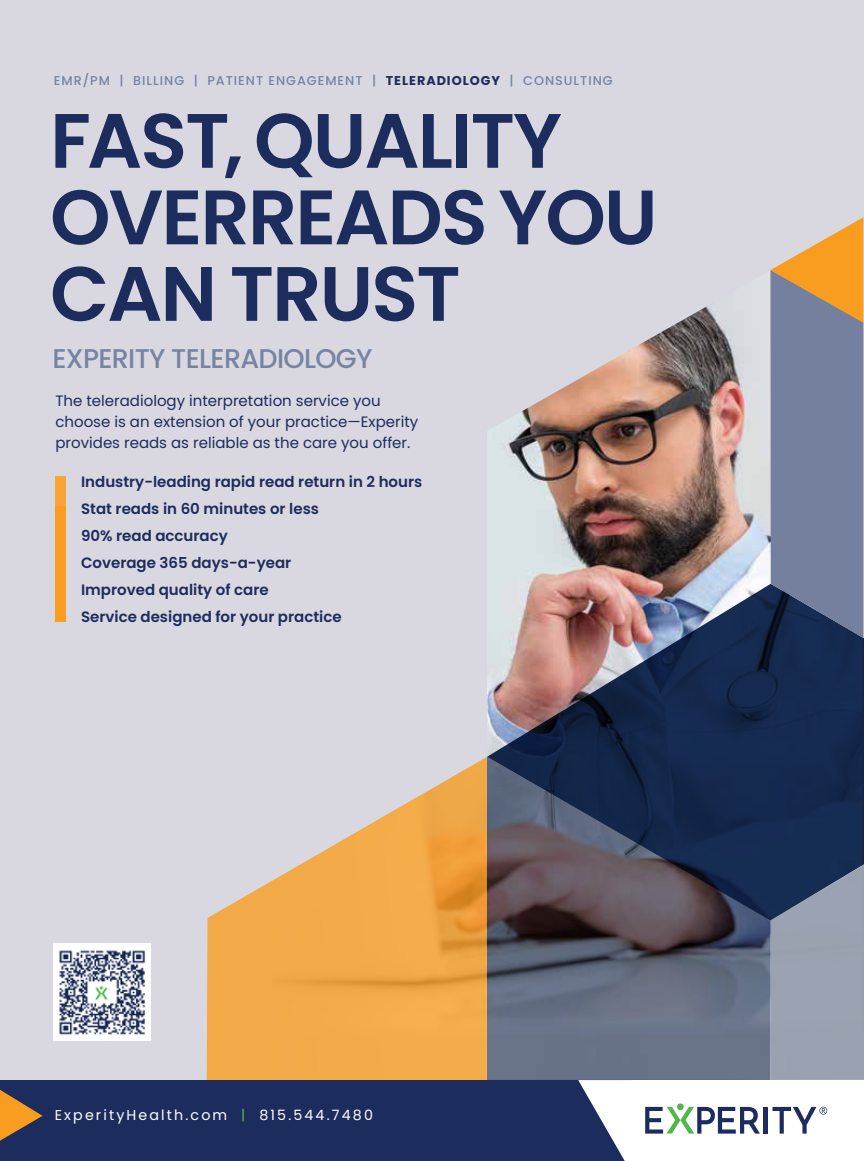
<style>
.page{position:relative;width:864px;height:1161px;background:#fff}
.page>*{position:absolute;margin:0;border:0;box-sizing:border-box;transform-origin:0 0}
.t1{font:600 76.95px/76.5px "Poppins";letter-spacing:-.025em;color:#1c2c5d}
.t2{font:500 27px "Poppins";letter-spacing:-.025em;color:#7684a0}
.t3{font:600 15px/27px "Poppins";color:#1c2c5d}
.t4{font:15px/21px "Poppins";color:#1c2c5d}
.t5{font:14.25px "Poppins";letter-spacing:.15em;color:#fff}
.t6{font:500 12.75px "Poppins";letter-spacing:.075em;color:#7684a0}
.s1{font-weight:700;color:#1c2c5d}
.s2{color:#50b848}
</style>
<div class="page">
<div style="left:0;top:0;width:863px;height:1161px;background:#d9d8e1"></div>
<div style="left:53px;top:944px;width:98px;height:97px;background:#fff"></div>
<img style="left:59px;top:950px;width:86px;height:85px">
<div style="left:55px;top:476px;width:11px;height:30px;background:#faa435"></div>
<div style="left:55px;top:506px;width:11px;height:30px;background:#f99d20"></div>
<div style="left:55px;top:534px;width:11px;height:30px;background:#f99d20"></div>
<div style="left:55px;top:563px;width:11px;height:30px;background:#f99d20"></div>
<div style="left:55px;top:592px;width:11px;height:30px;background:#f99d20"></div>
<img style="left:487px;top:306px;width:283px;height:278px">
<svg style="left:206px;top:757px;width:281px;height:323px;fill:#f2ab49"></svg>
<img style="left:487px;top:584px;width:376px;height:173px">
<svg style="left:487px;top:757px;width:91px;height:323px;background:#565868"></svg>
<svg style="left:770px;top:217px;width:93px;height:421px;background:#86848e"></svg>
<div style="left:0;top:1080px;width:578px;height:81px;background:#1c2c5d"></div>
<svg style="left:0;top:1090px;width:43px;height:51px;background:#89633e"></svg>
<svg style="left:578px;top:752px;width:285px;height:409px;background:#6a7387"></svg>
<p class="t6" style="left:54px;top:74px;width:560px">EMR/PM | BILLING | PATIENT ENGAGEMENT | <span class="s1">TELERADIOLOGY</span> | CONSULTING</p>
<h1 class="t1" style="left:50px;top:103px;width:609px">FAST, QUALITY<br>OVERREADS YOU<br>CAN TRUST</h1>
<h2 class="t2" style="left:52px;top:343px;width:321px">EXPERITY TELERADIOLOGY</h2>
<p class="t4" style="left:55px;top:391px;width:364px">The teleradiology interpretation service you choose is an extension of your practice—Experity provides reads as reliable as the care you offer.</p>
<p class="t3" style="left:81px;top:469px;width:343px">Industry-leading rapid read return in 2 hours<br>Stat reads in 60 minutes or less<br>90% read accuracy<br>Coverage 365 days-a-year<br>Improved quality of care<br>Service designed for your practice</p>
<p class="t5" style="left:55px;top:1106px;width:320px">ExperityHealth.com <span class="s2">|</span> 815.544.7480</p>
</div>
